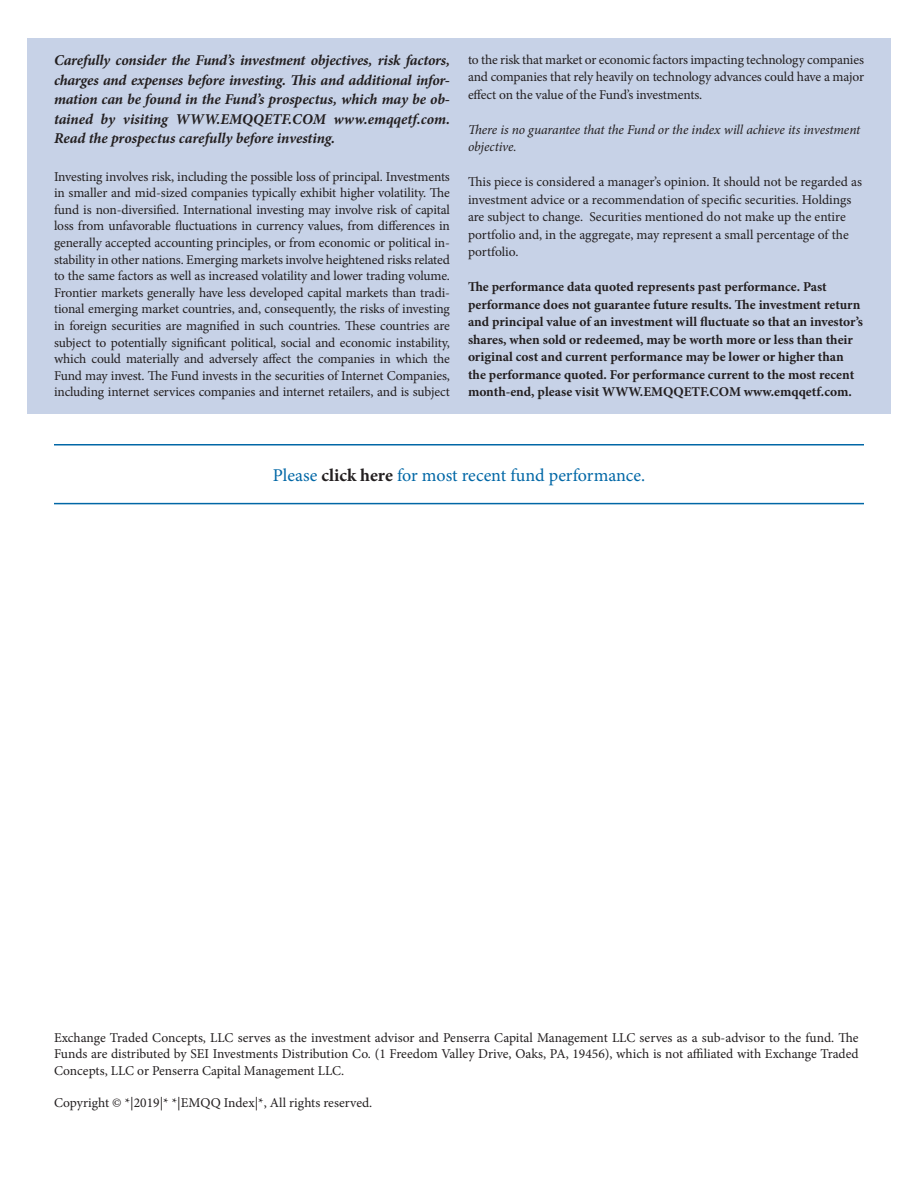
<style>
.page{position:relative;width:918px;height:1188px;background:#fff}
.page>*{position:absolute;margin:0;border:0;box-sizing:border-box;transform-origin:0 0}
.t1{font:18px "Minion Pro";color:#0167a6}
.t2{font:italic 700 15px/19.6px "Minion Pro";letter-spacing:-.005em;color:#231f20;text-align:justify}
.t3{font:13.5px/16.6px "Minion Pro";letter-spacing:-.005em;color:#231f20;text-align:justify}
.t4{font:700 13.5px/17.5px "Minion Pro";color:#231f20}
.t5{font:italic 13.5px/17.5px "Minion Pro";letter-spacing:-.005em;color:#231f20}
.s1{font-weight:700;color:#231f20}
</style>
<div class="page">
<div style="left:27px;top:38px;width:864px;height:376px;background:#c7d2e7"></div>
<hr style="left:54px;top:444px;width:810px;height:2px;background:#0167a6">
<hr style="left:54px;top:503px;width:810px;height:1px;background:#0167a6">
<p class="t2" style="left:54px;top:50px;width:398px">Carefully consider the Fund’s investment objectives, risk factors, charges and expenses before investing. This and additional infor&shy;mation can be found in the Fund’s prospectus, which may be ob&shy;tained by visiting WWW.EMQQETF.COM www.emqqetf.com.<br>Read the prospectus carefully before investing.</p>
<p class="t3" style="left:54px;top:168px;width:398px">Investing involves risk, including the possible loss of principal. Investments in smaller and mid-sized companies typically exhibit higher volatility. The fund is non-diversified. International investing may involve risk of capital loss from unfavorable fluctuations in currency values, from differences in generally accepted accounting principles, or from economic or political in&shy;stability in other nations. Emerging markets involve heightened risks related to the same factors as well as increased volatility and lower trading volume.<br>Frontier markets generally have less developed capital markets than tradi&shy;tional emerging market countries, and, consequently, the risks of investing in foreign securities are magnified in such countries. These countries are subject to potentially significant political, social and economic instability, which could materially and adversely affect the companies in which the Fund may invest. The Fund invests in the securities of Internet Companies, including internet services companies and internet retailers, and is subject</p>
<p class="t3" style="left:468px;top:51px;width:398px;line-height:17.5px">to the risk that market or economic factors impacting technology companies and companies that rely heavily on technology advances could have a major effect on the value of the Fund’s investments.</p>
<p class="t5" style="left:468px;top:121px;width:394px">There is no guarantee that the Fund or the index will achieve its investment objective.</p>
<p class="t3" style="left:468px;top:173px;width:395px;line-height:17.5px;text-align:left">This piece is considered a manager’s opinion. It should not be regarded as investment advice or a recommendation of specific securities. Holdings are subject to change. Securities mentioned do not make up the entire portfolio and, in the aggregate, may represent a small percentage of the portfolio.</p>
<p class="t4" style="left:468px;top:278px;width:397px">The performance data quoted represents past performance. Past performance does not guarantee future results. The investment return and principal value of an investment will fluctuate so that an investor’s shares, when sold or redeemed, may be worth more or less than their original cost and current performance may be lower or higher than the performance quoted. For performance current to the most recent month-end, please visit WWW.EMQQETF.COM www.emqqetf.com.</p>
<p class="t1" style="left:273px;top:463px;width:374px">Please <span class="s1">click here</span> for most recent fund performance.</p>
<p class="t3" style="left:54px;top:1030px;width:806px;line-height:16.2px">Exchange Traded Concepts, LLC serves as the investment advisor and Penserra Capital Management LLC serves as a sub-advisor to the fund. The Funds are distributed by SEI Investments Distribution Co. (1 Freedom Valley Drive, Oaks, PA, 19456), which is not affiliated with Exchange Traded Concepts, LLC or Penserra Capital Management LLC.</p>
<p class="t3" style="left:54px;top:1095px;width:320px">Copyright © *|2019|* *|EMQQ Index|*, All rights reserved.</p>
</div>
